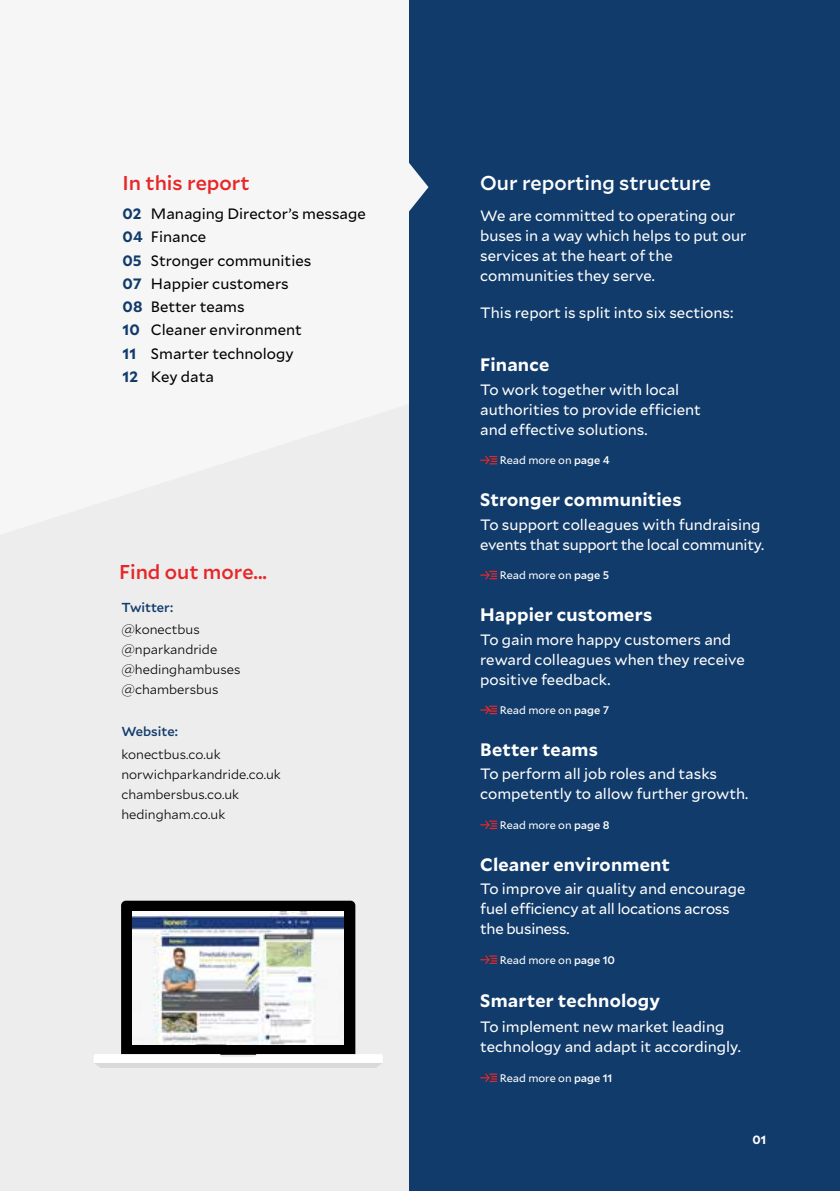
<style>
.page{position:relative;width:840px;height:1191px;background:#fff}
.page>*{position:absolute;margin:0;border:0;box-sizing:border-box;transform-origin:0 0}
.t1{font:500 20px "Mallory";color:#e62729}
.t2{font:500 20px "Mallory";color:#fff}
.t3{font:700 18px "Mallory";letter-spacing:.01em;color:#fff}
.t4{font:15px/20px "Mallory";color:#fff}
.t5{font:15px/20px "Mallory";letter-spacing:-.02em;color:#fff}
.t6{font:15px/23.2px "Mallory";color:#000}
.t7{font:300 13px/20px "Mallory";color:#000}
.t8{font:500 13px "Mallory";color:#113b6a}
.t9{font:700 12px "Mallory";color:#fff}
.t10{font:11px "Mallory";color:#fff}
.s1{font-weight:700;color:#113b6a}
.s2{font-weight:500}
</style>
<div class="page">
<div style="left:371px;top:0;width:468px;height:1191px;background:#113b6a"></div>
<div style="left:0;top:0;width:408px;height:1191px;background:#ededed"></div>
<svg style="left:480px;top:456px;width:17px;height:8px"></svg>
<svg style="left:480px;top:571px;width:17px;height:8px"></svg>
<svg style="left:480px;top:705px;width:17px;height:9px"></svg>
<svg style="left:480px;top:820px;width:17px;height:9px"></svg>
<svg style="left:480px;top:955px;width:17px;height:9px"></svg>
<svg style="left:480px;top:1073px;width:17px;height:9px"></svg>
<svg style="left:94px;top:900px;width:288px;height:167px"></svg>
<svg style="left:408px;top:162px;width:20px;height:51px"></svg>
<h1 class="t1" style="left:122px;top:168px;width:128px">In this report</h1>
<p class="t6" style="left:122px;top:201px;width:244px"><span class="s1">02</span> Managing Director’s message<br><span class="s1">04</span> Finance<br><span class="s1">05</span> Stronger communities<br><span class="s1">07</span> Happier customers<br><span class="s1">08</span> Better teams<br><span class="s1">10</span> Cleaner environment<br><span class="s1">11</span> Smarter technology<br><span class="s1">12</span> Key data</p>
<h1 class="t1" style="left:119px;top:558px;width:149px">Find out more...</h1>
<p class="t8" style="left:121px;top:597px;width:53px">Twitter:</p>
<p class="t7" style="left:121px;top:619px;width:121px">@konectbus @nparkandride @hedinghambuses @chambersbus</p>
<p class="t8" style="left:121px;top:722px;width:58px">Website:</p>
<p class="t7" style="left:121px;top:744px;width:161px">konectbus.co.uk norwichparkandride.co.uk chambersbus.co.uk hedingham.co.uk</p>
<h1 class="t2" style="left:480px;top:168px;width:232px">Our reporting structure</h1>
<p class="t4" style="left:480px;top:205px;width:267px">We are committed to operating our buses in a way which helps to put our services at the heart of the communities they serve.</p>
<p class="t4" style="left:480px;top:302px;width:254px">This report is split into six sections:</p>
<p class="t3" style="left:480px;top:351px;width:71px">Finance</p>
<p class="t4" style="left:480px;top:379px;width:222px">To work together with local authorities to provide efficient and effective solutions.</p>
<p class="t10" style="left:499px;top:453px;width:111px">Read more on <span class="s2">page 4</span></p>
<p class="t3" style="left:480px;top:486px;width:203px">Stronger communities</p>
<p class="t5" style="left:480px;top:513px;width:285px">To support colleagues with fundraising events that support the local community.</p>
<p class="t10" style="left:499px;top:567px;width:111px">Read more on <span class="s2">page 5</span></p>
<p class="t3" style="left:480px;top:601px;width:173px">Happier customers</p>
<p class="t4" style="left:480px;top:628px;width:266px">To gain more happy customers and reward colleagues when they receive positive feedback.</p>
<p class="t10" style="left:499px;top:702px;width:111px">Read more on <span class="s2">page 7</span></p>
<p class="t3" style="left:480px;top:736px;width:119px">Better teams</p>
<p class="t4" style="left:480px;top:763px;width:269px">To perform all job roles and tasks competently to allow further growth.</p>
<p class="t10" style="left:499px;top:817px;width:111px">Read more on <span class="s2">page 8</span></p>
<p class="t3" style="left:480px;top:851px;width:191px">Cleaner environment</p>
<p class="t5" style="left:480px;top:878px;width:267px">To improve air quality and encourage fuel efficiency at all locations across the business.</p>
<p class="t10" style="left:499px;top:952px;width:117px">Read more on <span class="s2">page 10</span></p>
<p class="t3" style="left:480px;top:986px;width:181px">Smarter technology</p>
<p class="t4" style="left:480px;top:1016px;width:262px">To implement new market leading technology and adapt it accordingly.</p>
<p class="t10" style="left:499px;top:1070px;width:114px">Read more on <span class="s2">page 11</span></p>
<p class="t9" style="left:752px;top:1130px;width:15px">01</p>
</div>
